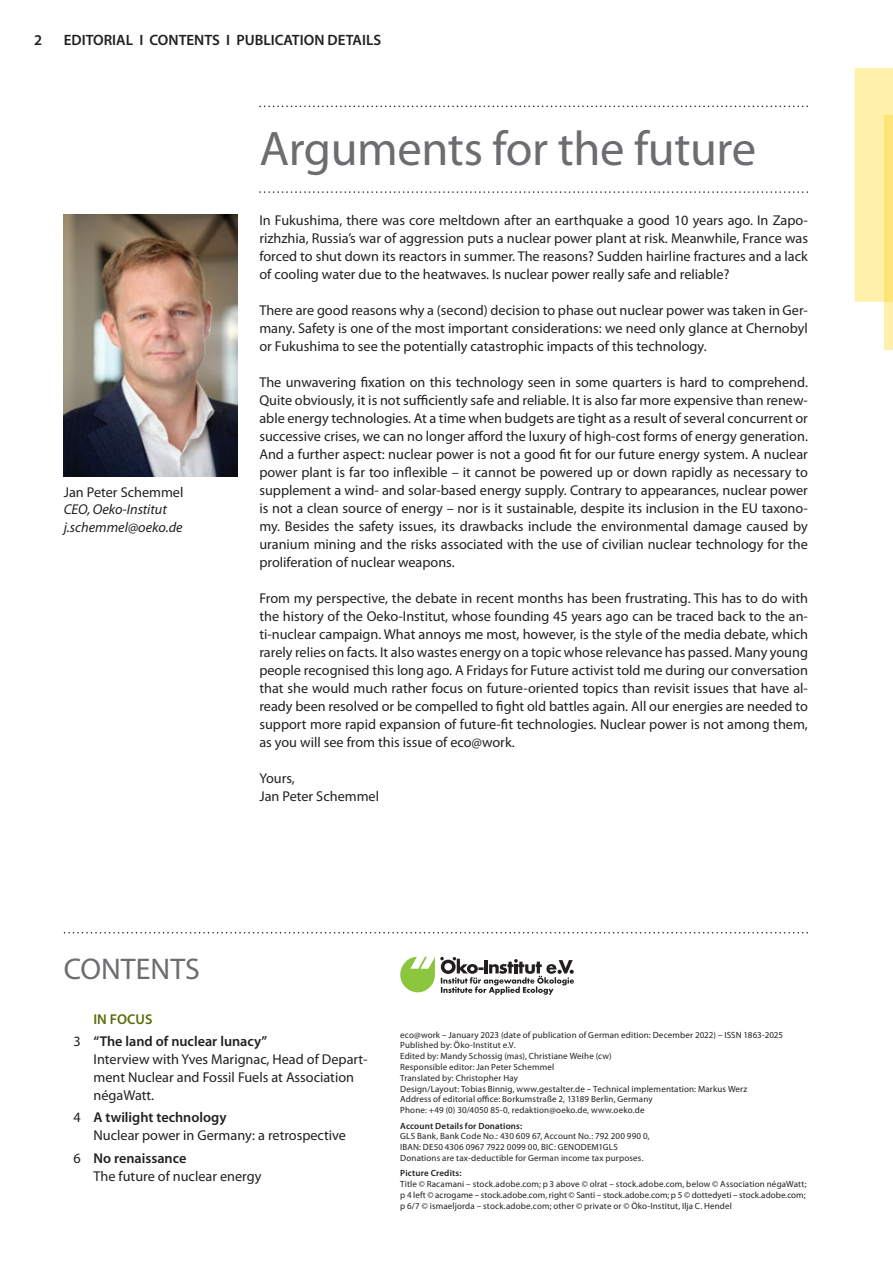
<style>
.page{position:relative;width:893px;height:1263px;background:#fff}
.page>*{position:absolute;margin:0;border:0;box-sizing:border-box;transform-origin:0 0}
.t1{font:48.75px "Myriad Pro";letter-spacing:-.01em;color:#6c6d70}
.t2{font:30px "Myriad Pro";color:#6c6d70}
.t3{font:600 15px "Myriad Pro";color:#231f20}
.t4{font:14.25px/18px "Myriad Pro";color:#231f20;text-align:justify}
.t5{font:italic 14.25px/17.2px "Myriad Pro";letter-spacing:-.005em;color:#231f20}
.t6{font:600 14.25px/22.2px "Myriad Pro";color:#231f20}
.t7{font:9px/10.8px "Myriad Pro";letter-spacing:.015em;color:#231f20}
.t8{font:600 9px "Myriad Pro";letter-spacing:.02em;color:#231f20}
.s1{color:#5b6d0c}
.s2{font-weight:400}
.s3{font-weight:600}
</style>
<div class="page">
<svg style="left:259px;top:106px;width:549px;height:1px"></svg>
<svg style="left:259px;top:191px;width:549px;height:2px"></svg>
<img style="left:64px;top:215px;width:174px;height:262px">
<svg style="left:64px;top:932px;width:744px;height:1px"></svg>
<svg style="left:400px;top:957px;width:174px;height:38px"></svg>
<div style="left:855px;top:68px;width:38px;height:234px;background:#fff0aa"></div>
<div style="left:884px;top:302px;width:9px;height:48px;background:#fff0aa"></div>
<div style="left:884px;top:116px;width:9px;height:186px;background:#ffe578"></div>
<p class="t3" style="left:34px;top:31px;width:10px">2</p>
<p class="t3" style="left:64px;top:31px;width:319px">EDITORIAL I CONTENTS I PUBLICATION DETAILS</p>
<p class="t4" style="left:64px;top:483px;width:121px">Jan Peter Schemmel</p>
<p class="t5" style="left:64px;top:501px;width:120px">CEO, Oeko-Institut j.schemmel@oeko.de</p>
<h1 class="t1" style="left:259px;top:118px;width:498px">Arguments for the future</h1>
<p class="t4" style="left:259px;top:211px;width:550px">In Fukushima, there was core meltdown after an earthquake a good 10 years ago. In Zapo&shy;rizhzhia, Russia’s war of aggression puts a nuclear power plant at risk. Meanwhile, France was forced to shut down its reactors in summer. The reasons? Sudden hairline fractures and a lack of cooling water due to the heatwaves. Is nuclear power really safe and reliable?</p>
<p class="t4" style="left:259px;top:301px;width:550px">There are good reasons why a (second) decision to phase out nuclear power was taken in Ger&shy;many. Safety is one of the most important considerations: we need only glance at Chernobyl or Fukushima to see the potentially catastrophic impacts of this technology.</p>
<p class="t4" style="left:259px;top:373px;width:550px">The unwavering fixation on this technology seen in some quarters is hard to comprehend.<br>Quite obviously, it is not sufficiently safe and reliable. It is also far more expensive than renew&shy;able energy technologies. At a time when budgets are tight as a result of several concurrent or successive crises, we can no longer afford the luxury of high-cost forms of energy generation.<br>And a further aspect: nuclear power is not a good fit for our future energy system. A nuclear power plant is far too inflexible – it cannot be powered up or down rapidly as necessary to supplement a wind- and solar-based energy supply. Contrary to appearances, nuclear power is not a clean source of energy – nor is it sustainable, despite its inclusion in the EU taxono&shy;my. Besides the safety issues, its drawbacks include the environmental damage caused by uranium mining and the risks associated with the use of civilian nuclear technology for the proliferation of nuclear weapons.</p>
<p class="t4" style="left:259px;top:589px;width:550px">From my perspective, the debate in recent months has been frustrating. This has to do with the history of the Oeko-Institut, whose founding 45 years ago can be traced back to the an&shy;ti-nuclear campaign. What annoys me most, however, is the style of the media debate, which rarely relies on facts. It also wastes energy on a topic whose relevance has passed. Many young people recognised this long ago. A Fridays for Future activist told me during our conversation that she would much rather focus on future-oriented topics than revisit issues that have al&shy;ready been resolved or be compelled to fight old battles again. All our energies are needed to support more rapid expansion of future-fit technologies. Nuclear power is not among them, as you will see from this issue of eco@work.</p>
<p class="t4" style="left:259px;top:769px;width:121px">Yours,<br>Jan Peter Schemmel</p>
<h2 class="t2" style="left:64px;top:951px;width:138px">CONTENTS</h2>
<p class="t6" style="left:73px;top:1007px;width:195px;text-indent:20px"><span class="s1">IN FOCUS<br></span><span class="s2">3</span> “The land of nuclear lunacy”</p>
<p class="t4" style="left:94px;top:1050px;width:276px;text-align:left">Interview with Yves Marignac, Head of Depart&shy;ment Nuclear and Fossil Fuels at Association négaWatt.</p>
<p class="t4" style="left:94px;top:1108px;width:254px;text-indent:-20px">4 <span class="s3">A twilight technology<br></span>Nuclear power in Germany: a retrospective</p>
<p class="t4" style="left:94px;top:1148px;width:169px;text-indent:-20px">6 <span class="s3">No renaissance<br></span>The future of nuclear energy</p>
<p class="t7" style="left:400px;top:1029px;width:384px">eco@work – January 2023 (date of publication of German edition: December 2022) – ISSN 1863-2025<br>Published by: Öko-Institut e.V.<br>Edited by: Mandy Schossig (mas), Christiane Weihe (cw)<br>Responsible editor: Jan Peter Schemmel<br>Translated by: Christopher Hay<br>Design/Layout: Tobias Binnig, www.gestalter.de – Technical implementation: Markus Werz<br>Address of editorial office: Borkumstraße 2, 13189 Berlin, Germany<br>Phone: +49 (0) 30/4050 85-0, redaktion@oeko.de, www.oeko.de</p>
<p class="t8" style="left:400px;top:1120px;width:123px">Account Details for Donations:</p>
<p class="t7" style="left:400px;top:1131px;width:251px">GLS Bank, Bank Code No.: 430 609 67, Account No.: 792 200 990 0,<br>IBAN: DE50 4306 0967 7922 0099 00, BIC: GENODEM1GLS<br>Donations are tax-deductible for German income tax purposes.</p>
<p class="t8" style="left:400px;top:1167px;width:63px">Picture Credits:</p>
<p class="t7" style="left:400px;top:1178px;width:408px;text-align:justify">Title © Racamani – stock.adobe.com; p 3 above © olrat – stock.adobe.com, below © Association négaWatt; p 4 left © acrogame – stock.adobe.com, right © Santi – stock.adobe.com; p 5 © dottedyeti – stock.adobe.com; p 6/7 © ismaeljorda – stock.adobe.com; other © private or © Öko-Institut, Ilja C. Hendel</p>
</div>
